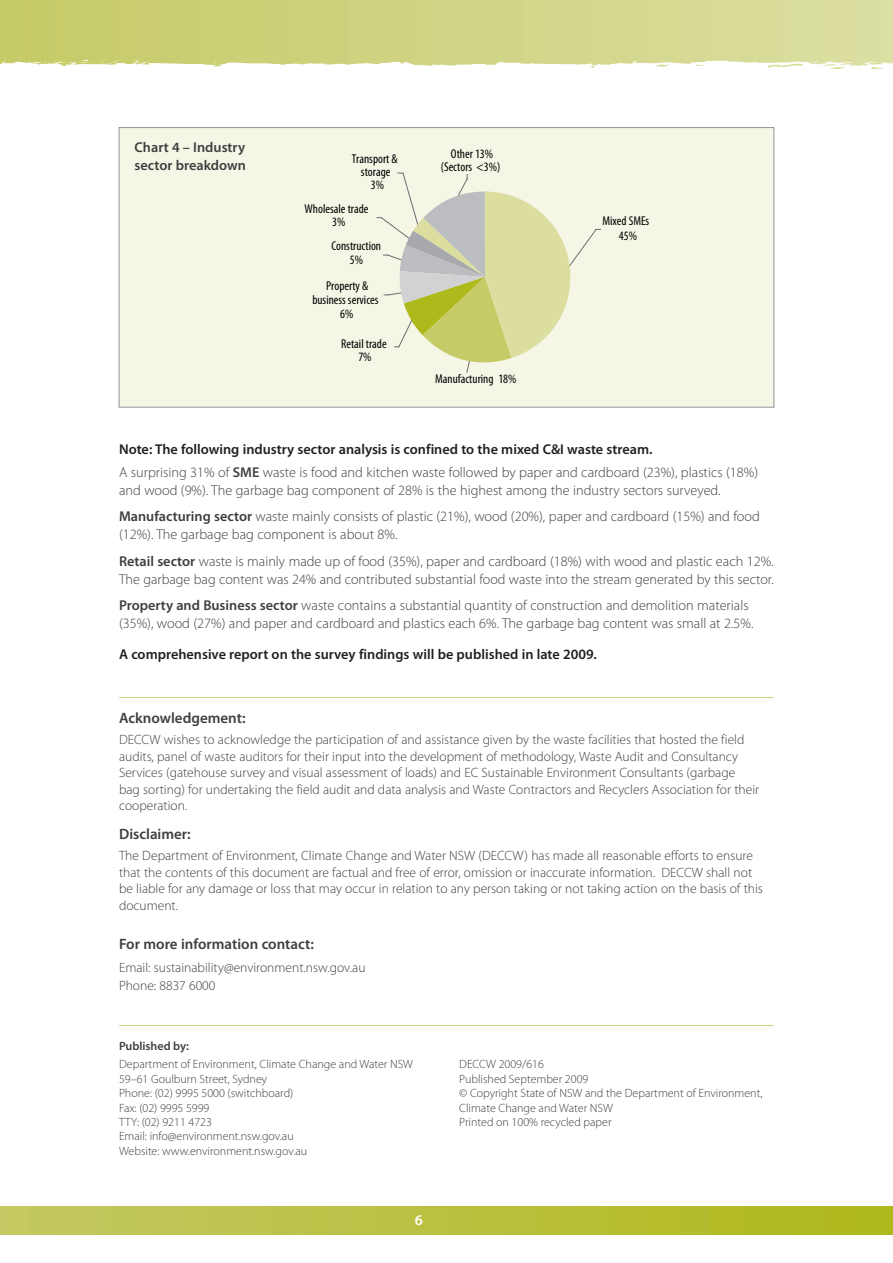
<style>
.page{position:relative;width:893px;height:1263px;background:#fff}
.page>*{position:absolute;margin:0;border:0;box-sizing:border-box;transform-origin:0 0}
.t1{font:600 15px "Myriad Pro";color:#3e3e3f}
.t2{font:600 15px "Myriad Pro";color:#fff}
.t3{font:300 14.25px/26.5px "Myriad Pro";color:#3e3e3f}
.t4{font:600 14.25px "Myriad Pro";color:#231f20}
.t5{font:600 14.25px/18px "Myriad Pro";color:#3e3e3f}
.t6{font:300 13.5px/16.5px "Myriad Pro";color:#3e3e3f}
.t7{font:condensed 12.9px/13.6px "Myriad Pro";color:#000;text-align:center}
.t8{font:300 12px/14.4px "Myriad Pro";color:#3e3e3f}
.t9{font:600 12px "Myriad Pro";color:#3e3e3f}
.s1{font-weight:600;color:#231f20}
.s2{font-weight:600}
</style>
<div class="page">
<div style="left:119px;top:127px;width:655px;height:281px;background:#f5f6e5;border:1px solid #939598"></div>
<div style="left:0;top:1207px;width:893px;height:27px;background:linear-gradient(to right,#c4c964,#afb91b)"></div>
<div style="left:0;top:0;width:893px;height:68px;background:linear-gradient(to right,#c5ca65,#dcdfa2)"></div>
<svg style="left:0;top:60px;width:893px;height:9px"></svg>
<hr style="left:119px;top:697px;width:655px;height:1px;background:#ccd079">
<svg style="left:377px;top:173px;width:223px;height:200px"></svg>
<hr style="left:119px;top:1025px;width:655px;height:1px;background:#ccd079">
<p class="t5" style="left:135px;top:138px;width:113px">Chart 4 – Industry sector breakdown</p>
<p class="t7" style="left:352px;top:152px;width:48px;line-height:12.9px">Transport &amp; storage<br>3%</p>
<p class="t7" style="left:441px;top:146px;width:61px">Other 13% (Sectors &lt;3%)</p>
<p class="t7" style="left:305px;top:202px;width:65px;line-height:12.8px">Wholesale trade<br>3%</p>
<p class="t7" style="left:331px;top:239px;width:51px">Construction<br>5%</p>
<p class="t7" style="left:312px;top:279px;width:68px">Property &amp; business services<br>6%</p>
<p class="t7" style="left:341px;top:337px;width:47px">Retail trade<br>7%</p>
<p class="t7" style="left:435px;top:372px;width:83px">Manufacturing 18%</p>
<p class="t7" style="left:602px;top:213px;width:48px;line-height:14.5px">Mixed SMEs<br>45%</p>
<p class="t3" style="left:119px;top:438px;width:640px;line-height:22.2px"><span class="s1">Note: The following industry sector analysis is confined to the mixed C&amp;I waste stream.<br></span>A surprising 31% of <span class="s2">SME</span> waste is food and kitchen waste followed by paper and cardboard (23%), plastics (18%)</p>
<p class="t3" style="left:119px;top:476px;width:642px">and wood (9%). The garbage bag component of 28% is the highest among the industry sectors surveyed.<br><span class="s2">Manufacturing sector</span> waste mainly consists of plastic (21%), wood (20%), paper and cardboard (15%) and food</p>
<p class="t3" style="left:119px;top:521px;width:656px">(12%). The garbage bag component is about 8%.<br><span class="s2">Retail sector</span> waste is mainly made up of food (35%), paper and cardboard (18%) with wood and plastic each 12%.</p>
<p class="t3" style="left:119px;top:565px;width:656px">The garbage bag content was 24% and contributed substantial food waste into the stream generated by this sector.<br><span class="s2">Property and Business sector</span> waste contains a substantial quantity of construction and demolition materials</p>
<p class="t3" style="left:119px;top:610px;width:636px">(35%), wood (27%) and paper and cardboard and plastics each 6%. The garbage bag content was small at 2.5%.</p>
<p class="t4" style="left:119px;top:645px;width:479px">A comprehensive report on the survey findings will be published in late 2009.</p>
<p class="t1" style="left:119px;top:709px;width:128px">Acknowledgement:</p>
<p class="t6" style="left:119px;top:731px;width:642px">DECCW wishes to acknowledge the participation of and assistance given by the waste facilities that hosted the field audits, panel of waste auditors for their input into the development of methodology, Waste Audit and Consultancy Services (gatehouse survey and visual assessment of loads) and EC Sustainable Environment Consultants (garbage bag sorting) for undertaking the field audit and data analysis and Waste Contractors and Recyclers Association for their cooperation.</p>
<p class="t1" style="left:119px;top:825px;width:73px">Disclaimer:</p>
<p class="t6" style="left:119px;top:847px;width:645px">The Department of Environment, Climate Change and Water NSW (DECCW) has made all reasonable efforts to ensure that the contents of this document are factual and free of error, omission or inaccurate information. DECCW shall not be liable for any damage or loss that may occur in relation to any person taking or not taking action on the basis of this document.</p>
<p class="t1" style="left:119px;top:935px;width:196px">For more information contact:</p>
<p class="t6" style="left:119px;top:958px;width:248px;line-height:18px">Email: sustainability@environment.nsw.gov.au<br>Phone: 8837 6000</p>
<p class="t9" style="left:119px;top:1038px;width:72px">Published by:</p>
<p class="t8" style="left:119px;top:1057px;width:296px">Department of Environment, Climate Change and Water NSW 59–61 Goulburn Street, Sydney<br>Phone: (02) 9995 5000 (switchboard)<br>Fax: (02) 9995 5999<br>TTY: (02) 9211 4723<br>Email: info@environment.nsw.gov.au<br>Website: www.environment.nsw.gov.au</p>
<p class="t8" style="left:459px;top:1057px;width:305px">DECCW 2009/616<br>Published September 2009<br>© Copyright State of NSW and the Department of Environment,<br>Climate Change and Water NSW<br>Printed on 100% recycled paper</p>
<p class="t2" style="left:415px;top:1210px;width:10px">6</p>
</div>
